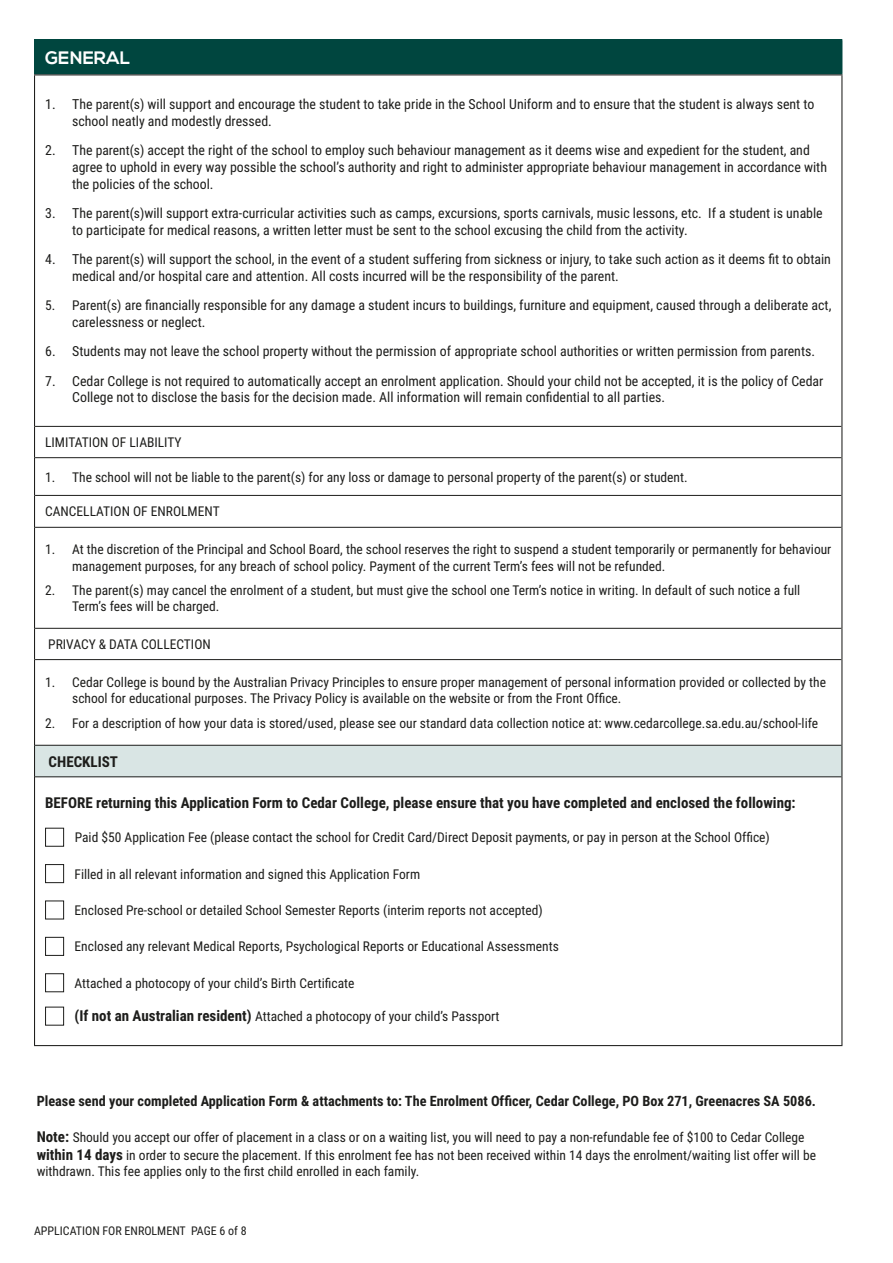
<style>
.page{position:relative;width:893px;height:1263px;background:#fff}
.page>*{position:absolute;margin:0;border:0;box-sizing:border-box;transform-origin:0 0}
.t1{font:700 18px "Nexa";color:#fff}
.t2{font:700 15px "Roboto Condensed";color:#1d1d1b}
.t3{font:700 14.25px "Roboto Condensed";color:#1d1d1b}
.t4{font:13.8px/16.6px "Roboto Condensed";color:#1d1d1b}
.t5{font:13.5px/16.2px "Roboto Condensed";color:#1d1d1b}
.t6{font:12px "Roboto Condensed";color:#1d1d1b}
.s1{font-size:13.5px}
.s2{font-weight:700;font-size:15px}
</style>
<div class="page">
<div style="left:35px;top:40px;width:807px;height:34px;background:#00463f"></div>
<hr style="left:34px;top:39px;width:808px;height:1px;background:#00463f">
<hr style="left:34px;top:40px;width:1px;height:33px;background:#00463f">
<hr style="left:34px;top:73px;width:808px;height:1px;background:#00463f">
<svg style="left:35px;top:427px;width:806px;height:232px"></svg>
<div style="left:35px;top:745px;width:807px;height:32px;background:#d9e5e4"></div>
<hr style="left:34px;top:745px;width:1px;height:32px;background:#1d1d1b">
<hr style="left:841px;top:745px;width:1px;height:32px;background:#1d1d1b">
<hr style="left:34px;top:777px;width:1px;height:268px;background:#1d1d1b">
<hr style="left:841px;top:777px;width:1px;height:268px;background:#1d1d1b">
<hr style="left:34px;top:1045px;width:808px;height:1px;background:#1d1d1b">
<hr style="left:34px;top:74px;width:808px;height:1px;background:#1d1d1b">
<hr style="left:34px;top:75px;width:1px;height:351px;background:#1d1d1b">
<hr style="left:841px;top:75px;width:1px;height:351px;background:#1d1d1b">
<hr style="left:34px;top:426px;width:1px;height:32px;background:#1d1d1b">
<hr style="left:841px;top:426px;width:1px;height:32px;background:#1d1d1b">
<hr style="left:34px;top:458px;width:1px;height:37px;background:#1d1d1b">
<hr style="left:841px;top:458px;width:1px;height:37px;background:#1d1d1b">
<hr style="left:34px;top:495px;width:1px;height:32px;background:#1d1d1b">
<hr style="left:841px;top:495px;width:1px;height:32px;background:#1d1d1b">
<hr style="left:34px;top:527px;width:1px;height:101px;background:#1d1d1b">
<hr style="left:841px;top:527px;width:1px;height:101px;background:#1d1d1b">
<hr style="left:34px;top:628px;width:1px;height:32px;background:#1d1d1b">
<hr style="left:841px;top:628px;width:1px;height:32px;background:#1d1d1b">
<hr style="left:34px;top:660px;width:1px;height:85px;background:#1d1d1b">
<hr style="left:841px;top:660px;width:1px;height:85px;background:#1d1d1b">
<hr style="left:35px;top:426px;width:806px;height:1px;background:#1d1d1b">
<hr style="left:35px;top:457px;width:806px;height:1px;background:#1d1d1b">
<hr style="left:35px;top:495px;width:806px;height:1px;background:#1d1d1b">
<hr style="left:35px;top:527px;width:806px;height:1px;background:#1d1d1b">
<hr style="left:35px;top:628px;width:806px;height:1px;background:#1d1d1b">
<hr style="left:35px;top:659px;width:806px;height:1px;background:#1d1d1b">
<hr style="left:35px;top:745px;width:806px;height:1px;background:#1d1d1b">
<hr style="left:35px;top:776px;width:806px;height:1px;background:#1d1d1b">
<div style="left:45px;top:828px;width:19px;height:19px;border:1px solid #1d1d1b"></div>
<div style="left:45px;top:864px;width:19px;height:19px;border:1px solid #1d1d1b"></div>
<div style="left:45px;top:900px;width:19px;height:19px;border:1px solid #1d1d1b"></div>
<div style="left:45px;top:937px;width:19px;height:19px;border:1px solid #1d1d1b"></div>
<div style="left:45px;top:973px;width:19px;height:19px;border:1px solid #1d1d1b"></div>
<div style="left:45px;top:1007px;width:19px;height:18px;border:1px solid #1d1d1b"></div>
<h1 class="t1" style="left:45px;top:47px;width:87px">GENERAL</h1>
<p class="t4" style="left:72px;top:96px;width:744px;text-indent:-27px">1. The <span class="s1">parent(s)</span> will support and encourage the student to take pride in the School Uniform and to ensure that the student is always sent to school neatly and modestly dressed.</p>
<p class="t4" style="left:72px;top:142px;width:756px;text-indent:-27px">2. The <span class="s1">parent(s)</span> accept the right of the school to employ such behaviour management as it deems wise and expedient for the student, and agree to uphold in every way possible the school’s authority and right to administer appropriate behaviour management in accordance with the policies of the school.</p>
<p class="t4" style="left:72px;top:204px;width:752px;text-indent:-27px">3. The <span class="s1">parent(s)</span>will support extra-curricular activities such as camps, excursions, sports carnivals, music lessons, etc. If a student is unable to participate for medical reasons, a written letter must be sent to the school excusing the child from the activity.</p>
<p class="t4" style="left:72px;top:250px;width:760px;text-indent:-27px">4. The <span class="s1">parent(s)</span> will support the school, in the event of a student suffering from sickness or injury, to take such action as it deems fit to obtain medical and/or hospital care and attention. All costs incurred will be the responsibility of the parent.</p>
<p class="t4" style="left:72px;top:296px;width:761px;text-indent:-27px"><span class="s1">5. Parent(s)</span> are financially responsible for any damage a student incurs to buildings, furniture and equipment, caused through a deliberate act, carelessness or neglect.</p>
<p class="t4" style="left:45px;top:343px;width:771px">6. Students may not leave the school property without the permission of appropriate school authorities or written permission from parents.</p>
<p class="t4" style="left:72px;top:372px;width:753px;text-indent:-27px">7. Cedar College is not required to automatically accept an enrolment application. Should your child not be accepted, it is the policy of Cedar<br>College not to disclose the basis for the decision made. All information will remain confidential to all parties.</p>
<p class="t5" style="left:45px;top:434px;width:138px">LIMITATION OF LIABILITY</p>
<p class="t5" style="left:45px;top:468px;width:644px">1. The school will not be liable to the parent(s) for any loss or damage to personal property of the parent(s) or student.</p>
<p class="t5" style="left:45px;top:503px;width:176px">CANCELLATION OF ENROLMENT</p>
<p class="t5" style="left:72px;top:541px;width:761px;text-indent:-27px">1. At the discretion of the Principal and School Board, the school reserves the right to suspend a student temporarily or permanently for behaviour management purposes, for any breach of school policy. Payment of the current Term’s fees will not be refunded.</p>
<p class="t5" style="left:72px;top:582px;width:730px;text-indent:-27px">2. The parent(s) may cancel the enrolment of a student, but must give the school one Term’s notice in writing. In default of such notice a full<br>Term’s fees will be charged.</p>
<p class="t5" style="left:48px;top:636px;width:164px">PRIVACY &amp; DATA COLLECTION</p>
<p class="t5" style="left:72px;top:674px;width:755px;text-indent:-27px">1. Cedar College is bound by the Australian Privacy Principles to ensure proper management of personal information provided or collected by the school for educational purposes. The Privacy Policy is available on the website or from the Front Office.</p>
<p class="t5" style="left:45px;top:714px;width:775px">2. For a description of how your data is stored/used, please see our standard data collection notice at: www.cedarcollege.sa.edu.au/school-life</p>
<p class="t2" style="left:49px;top:751px;width:71px">CHECKLIST</p>
<p class="t2" style="left:45px;top:792px;width:752px">BEFORE returning this Application Form to Cedar College, please ensure that you have completed and enclosed the following:</p>
<p class="t5" style="left:75px;top:829px;width:697px">Paid $50 Application Fee (please contact the school for Credit Card/Direct Deposit payments, or pay in person at the School Office)</p>
<p class="t5" style="left:75px;top:865px;width:347px">Filled in all relevant information and signed this Application Form</p>
<p class="t5" style="left:75px;top:901px;width:470px">Enclosed Pre-school or detailed School Semester Reports (interim reports not accepted)</p>
<p class="t5" style="left:75px;top:938px;width:486px">Enclosed any relevant Medical Reports, Psychological Reports or Educational Assessments</p>
<p class="t5" style="left:75px;top:974px;width:281px">Attached a photocopy of your child’s Birth Certificate</p>
<p class="t5" style="left:75px;top:1008px;width:426px"><span class="s2">(If not an Australian resident)</span> Attached a photocopy of your child’s Passport</p>
<p class="t3" style="left:37px;top:1091px;width:781px">Please send your completed Application Form &amp; attachments to: The Enrolment Officer, Cedar College, PO Box 271, Greenacres SA 5086.</p>
<p class="t5" style="left:37px;top:1128px;width:781px;line-height:18px"><span class="s2">Note:</span> Should you accept our offer of placement in a class or on a waiting list, you will need to pay a non-refundable fee of $100 to Cedar College <span class="s2">within 14 days</span> in order to secure the placement. If this enrolment fee has not been received within 14 days the enrolment/waiting list offer will be</p>
<p class="t5" style="left:37px;top:1163px;width:384px">withdrawn. This fee applies only to the first child enrolled in each family.</p>
<p class="t6" style="left:34px;top:1222px;width:214px">APPLICATION FOR ENROLMENT PAGE 6 of 8</p>
</div>
